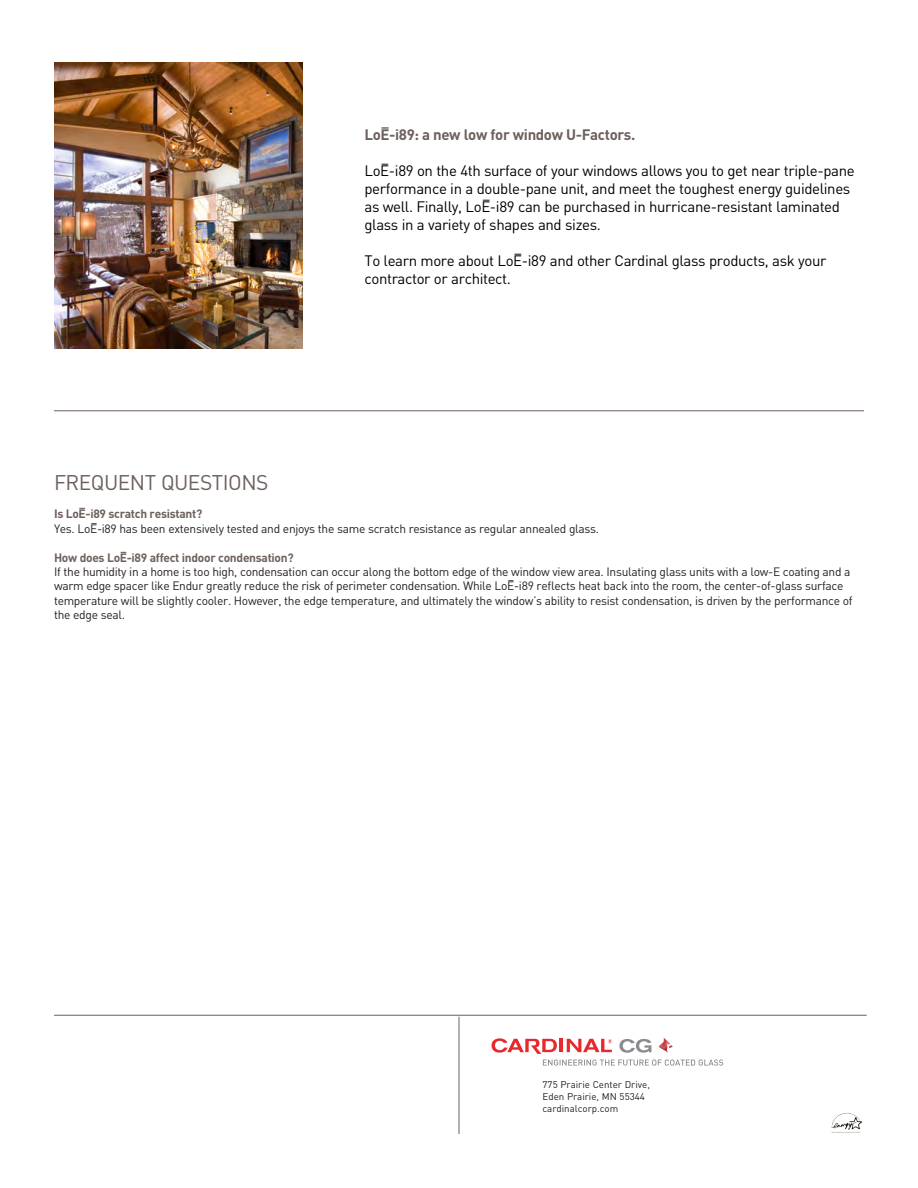
<style>
.page{position:relative;width:918px;height:1188px;background:#fff}
.page>*{position:absolute;margin:0;border:0;box-sizing:border-box;transform-origin:0 0}
.t1{font:21px "FFDIN Lo E";letter-spacing:-.025em;color:#6d605d}
.t2{font:15px/18px "FFDIN Lo E";letter-spacing:-.025em;color:#000}
.t3{font:700 15px "FFDIN Lo E";letter-spacing:-.025em;color:#6d605d}
.t4{font:12px/14.4px "FFDIN Lo E";letter-spacing:-.025em;color:#231f20}
.t5{font:700 12px "FFDIN Lo E";letter-spacing:-.025em;color:#6d605d}
.t6{font:9.75px "FFDIN";color:#231f20}
.s1{font-family:"FFDIN"}
</style>
<div class="page">
<hr style="left:54px;top:410px;width:810px;height:1px;background:#6d605d">
<hr style="left:54px;top:1015px;width:813px;height:1px;background:#6d605d">
<hr style="left:459px;top:1017px;width:1px;height:117px;background:#6d605d">
<svg style="left:492px;top:1038px;width:231px;height:28px"></svg>
<img style="left:54px;top:63px;width:248px;height:286px">
<img style="left:831px;top:1113px;width:32px;height:20px">
<p class="t3" style="left:364px;top:125px;width:272px">Loå-i89: a new low for window U-Factors<span class="s1">.</span></p>
<p class="t2" style="left:364px;top:161px;width:492px">Loå-i89 on the 4th surface of your windows allows you to get near triple-pane performance in a double-pane unit, and meet the toughest energy guidelines as well. Finally, Loå-i89 can be purchased in hurricane-resistant laminated glass in a variety of shapes and sizes.</p>
<p class="t2" style="left:364px;top:251px;width:463px">To learn more about Loå-i89 and other Cardinal glass products, ask your contractor or architect.</p>
<p class="t1" style="left:54px;top:469px;width:216px">FREQUENT QUESTIONS</p>
<p class="t5" style="left:54px;top:506px;width:150px">Is Loå-i89 scratch resistant?</p>
<p class="t4" style="left:54px;top:521px;width:547px">Yes. Loå-i89 has been extensively tested and enjoys the same scratch resistance as regular annealed glass.</p>
<p class="t5" style="left:54px;top:549px;width:241px">How does Loå-i89 affect indoor condensation?</p>
<p class="t4" style="left:54px;top:564px;width:800px">If the humidity in a home is too high, condensation can occur along the bottom edge of the window view area. Insulating glass units with a low-E coating and a warm edge spacer like Endur greatly reduce the risk of perimeter condensation. While Loå-i89 reflects heat back into the room, the center-of-glass surface temperature will be slightly cooler. However, the edge temperature, and ultimately the window’s ability to resist condensation, is driven by the performance of the edge seal.</p>
<p class="t6" style="left:543px;top:1079px;width:109px">775 Prairie Center Drive,</p>
<p class="t6" style="left:543px;top:1090px;width:104px">Eden Prairie, MN 55344</p>
<p class="t6" style="left:543px;top:1102px;width:77px">cardinalcorp.com</p>
</div>
